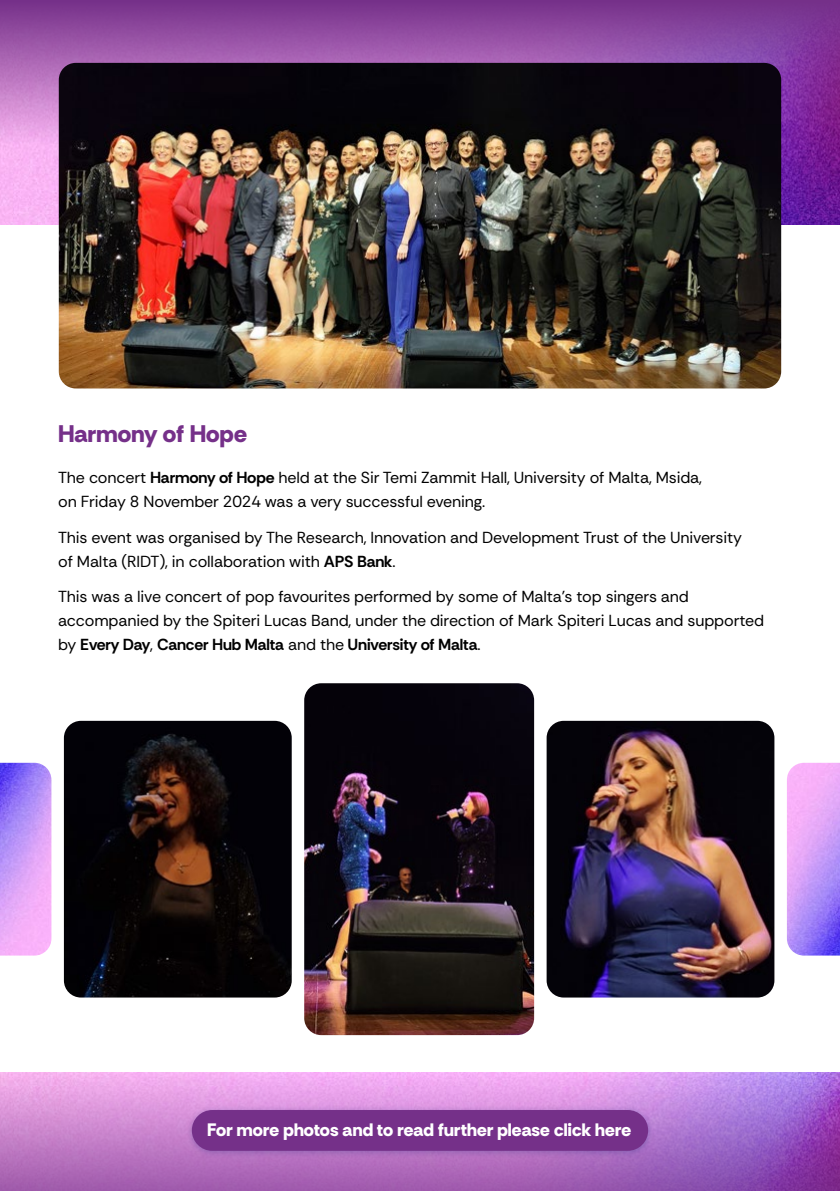
<style>
.page{position:relative;width:840px;height:1191px;background:#fff}
.page>*{position:absolute;margin:0;border:0;box-sizing:border-box;transform-origin:0 0}
.t1{font:800 24px "Rethink Sans";letter-spacing:.01em;color:#753089}
.t2{font:800 18px "Rethink Sans";letter-spacing:.01em;color:#fff}
.t3{font:16px/24px "Rethink Sans";letter-spacing:-.01em;color:#000}
.s1{font-weight:700}
</style>
<div class="page">
<img style="left:546px;top:721px;width:228px;height:276px">
<svg style="left:0;top:1072px;width:839px;height:119px"></svg>
<div style="left:185px;top:1104px;width:469px;height:54px;background:#283583;opacity:.3"></div>
<div style="left:192px;top:1110px;width:455px;height:40px;background:#753089;border-radius:20px"></div>
<img style="left:0;top:144px;width:839px;height:80px">
<svg style="left:0;top:0;width:839px;height:144px"></svg>
<img style="left:59px;top:63px;width:721px;height:325px">
<img style="left:64px;top:721px;width:227px;height:276px">
<img style="left:787px;top:763px;width:52px;height:192px">
<img style="left:0;top:763px;width:51px;height:192px">
<img style="left:304px;top:683px;width:230px;height:352px">
<h1 class="t1" style="left:58px;top:419px;width:190px">Harmony of Hope</h1>
<p class="t3" style="left:58px;top:465px;width:645px">The concert <span class="s1">Harmony of Hope</span> held at the Sir Temi Zammit Hall, University of Malta, Msida, on Friday 8 November 2024 was a very successful evening.</p>
<p class="t3" style="left:58px;top:525px;width:685px">This event was organised by The Research, Innovation and Development Trust of the University of Malta (RIDT), in collaboration with <span class="s1">APS Bank</span>.</p>
<p class="t3" style="left:58px;top:584px;width:707px">This was a live concert of pop favourites performed by some of Malta’s top singers and accompanied by the Spiteri Lucas Band, under the direction of Mark Spiteri Lucas and supported by <span class="s1">Every Day</span>, <span class="s1">Cancer Hub Malta</span> and the <span class="s1">University of Malta</span>.</p>
<p class="t2" style="left:207px;top:1118px;width:425px">For more photos and to read further please click here</p>
</div>
